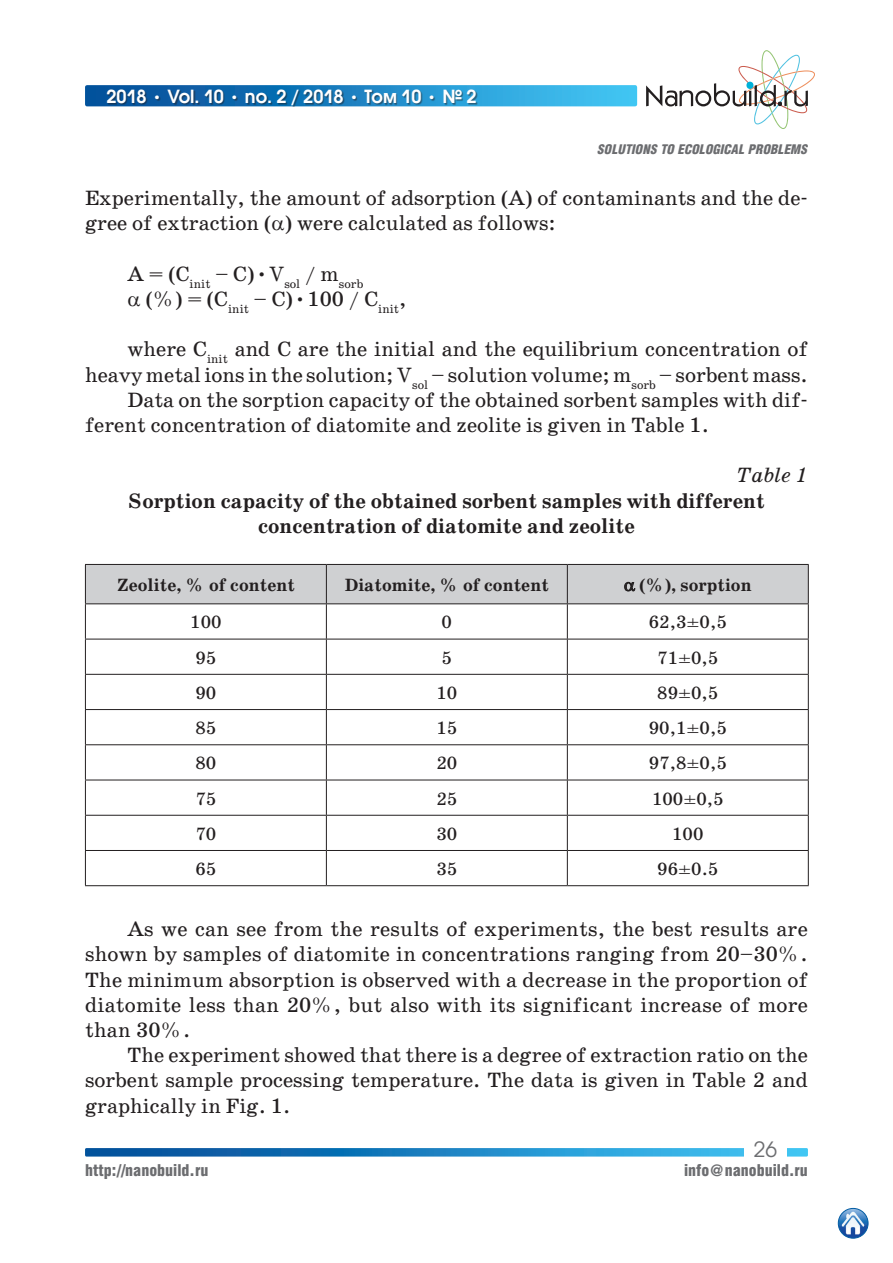
<style>
.page{position:relative;width:893px;height:1263px;background:#fff}
.page>*{position:absolute;margin:0;border:0;box-sizing:border-box;transform-origin:0 0}
.t1{font:21px/25.2px "School Book C";color:#231f20}
.t2{font:700 21px/25.2px "School Book C";color:#231f20;text-align:center}
.t3{font:italic 21px "School Book C";color:#231f20}
.t4{font:21px "Avant Garde Gothic C";color:#6c6d70}
.t5{font:18px "School Book C";color:#231f20}
.t6{font:700 18px "School Book C";color:#231f20}
.t7{font:600 18px "Avant Garde Gothic C";color:#fff}
.t8{font:900 16.5px "Helios Cond";color:#6c6d70}
.t9{font:italic 900 13.5px "Helios Cond";color:#6c6d70}
.s1{font-family:"School Book C";font-weight:700}
</style>
<div class="page">
<svg style="left:85px;top:1148px;width:723px;height:8px"></svg>
<div style="left:744px;top:1137px;width:43px;height:19px;background:#fff"></div>
<svg style="left:85px;top:85px;width:552px;height:21px"></svg>
<div style="left:108px;top:90px;width:370px;height:17px;background:#231f20;opacity:.5"></div>
<svg style="left:646px;top:50px;width:169px;height:79px"></svg>
<img style="left:838px;top:1208px;width:30px;height:30px;border-radius:15px">
<div style="left:838px;top:1208px;width:30px;height:30px;border:1px solid #015ca3;border-radius:50%"></div>
<hr style="left:567px;top:564px;width:242px;height:1px;background:#231f20">
<hr style="left:808px;top:565px;width:1px;height:38px;background:#231f20">
<hr style="left:85px;top:604px;width:1px;height:35px;background:#231f20">
<hr style="left:326px;top:604px;width:1px;height:35px;background:#231f20">
<hr style="left:567px;top:603px;width:242px;height:1px;background:#231f20">
<hr style="left:567px;top:604px;width:1px;height:35px;background:#231f20">
<hr style="left:808px;top:604px;width:1px;height:35px;background:#231f20">
<hr style="left:85px;top:639px;width:241px;height:1px;background:#231f20">
<hr style="left:85px;top:639px;width:1px;height:35px;background:#231f20">
<hr style="left:326px;top:639px;width:241px;height:1px;background:#231f20">
<hr style="left:326px;top:639px;width:1px;height:35px;background:#231f20">
<hr style="left:567px;top:639px;width:242px;height:1px;background:#231f20">
<hr style="left:567px;top:639px;width:1px;height:35px;background:#231f20">
<hr style="left:808px;top:639px;width:1px;height:35px;background:#231f20">
<hr style="left:85px;top:674px;width:241px;height:1px;background:#231f20">
<hr style="left:85px;top:675px;width:1px;height:34px;background:#231f20">
<hr style="left:326px;top:674px;width:241px;height:1px;background:#231f20">
<hr style="left:326px;top:675px;width:1px;height:34px;background:#231f20">
<hr style="left:567px;top:674px;width:242px;height:1px;background:#231f20">
<hr style="left:567px;top:675px;width:1px;height:34px;background:#231f20">
<hr style="left:808px;top:675px;width:1px;height:34px;background:#231f20">
<hr style="left:85px;top:709px;width:241px;height:1px;background:#231f20">
<hr style="left:85px;top:710px;width:1px;height:34px;background:#231f20">
<hr style="left:326px;top:709px;width:241px;height:1px;background:#231f20">
<hr style="left:326px;top:710px;width:1px;height:34px;background:#231f20">
<hr style="left:567px;top:709px;width:242px;height:1px;background:#231f20">
<hr style="left:567px;top:710px;width:1px;height:34px;background:#231f20">
<hr style="left:808px;top:710px;width:1px;height:34px;background:#231f20">
<hr style="left:85px;top:744px;width:241px;height:1px;background:#231f20">
<hr style="left:85px;top:745px;width:1px;height:35px;background:#231f20">
<hr style="left:326px;top:744px;width:241px;height:1px;background:#231f20">
<hr style="left:326px;top:745px;width:1px;height:35px;background:#231f20">
<hr style="left:567px;top:744px;width:242px;height:1px;background:#231f20">
<hr style="left:567px;top:745px;width:1px;height:35px;background:#231f20">
<hr style="left:808px;top:745px;width:1px;height:35px;background:#231f20">
<hr style="left:85px;top:780px;width:241px;height:1px;background:#231f20">
<hr style="left:85px;top:780px;width:1px;height:35px;background:#231f20">
<hr style="left:326px;top:780px;width:241px;height:1px;background:#231f20">
<hr style="left:326px;top:780px;width:1px;height:35px;background:#231f20">
<hr style="left:567px;top:780px;width:242px;height:1px;background:#231f20">
<hr style="left:567px;top:780px;width:1px;height:35px;background:#231f20">
<hr style="left:808px;top:780px;width:1px;height:35px;background:#231f20">
<hr style="left:85px;top:815px;width:241px;height:1px;background:#231f20">
<hr style="left:85px;top:816px;width:1px;height:34px;background:#231f20">
<hr style="left:326px;top:815px;width:241px;height:1px;background:#231f20">
<hr style="left:326px;top:816px;width:1px;height:34px;background:#231f20">
<hr style="left:567px;top:815px;width:242px;height:1px;background:#231f20">
<hr style="left:567px;top:816px;width:1px;height:34px;background:#231f20">
<hr style="left:808px;top:816px;width:1px;height:34px;background:#231f20">
<hr style="left:85px;top:850px;width:241px;height:1px;background:#231f20">
<hr style="left:85px;top:851px;width:1px;height:34px;background:#231f20">
<hr style="left:326px;top:850px;width:241px;height:1px;background:#231f20">
<hr style="left:326px;top:851px;width:1px;height:34px;background:#231f20">
<hr style="left:567px;top:850px;width:242px;height:1px;background:#231f20">
<hr style="left:567px;top:851px;width:1px;height:34px;background:#231f20">
<hr style="left:808px;top:851px;width:1px;height:34px;background:#231f20">
<hr style="left:85px;top:885px;width:241px;height:1px;background:#231f20">
<hr style="left:326px;top:885px;width:241px;height:1px;background:#231f20">
<hr style="left:567px;top:885px;width:242px;height:1px;background:#231f20">
<div style="left:85px;top:564px;width:723px;height:40px;background:#cfd0d2"></div>
<p class="t7" style="left:106px;top:85px;width:372px">2018 <span class="s1">•</span> Vol. 10 <span class="s1">•</span> no. 2 / 2018 <span class="s1">•</span> Том 10 <span class="s1">•</span> № 2</p>
<p class="t9" style="left:598px;top:142px;width:212px">SOLUTIONS TO ECOLOGICAL PROBLEMS</p>
<p class="t1" style="left:85px;top:186px;width:724px">Experimentally, the amount of adsorption (A) of contaminants and the de&shy;gree of extraction ( ) were calculated as follows:</p>
<p class="t1" style="left:146px;top:261px;width:262px;text-indent:-18px">A = (С<sub>init</sub> – С)•V<sub>sol</sub> / m<sub>sorb<br></sub>(%) = (С<sub>init</sub> – С)•100 / С<sub>init</sub>,</p>
<p class="t1" style="left:128px;top:337px;width:682px">where С<sub>init</sub> and С are the initial and the equilibrium concentration of</p>
<p class="t1" style="left:85px;top:362px;width:724px">heavy metal ions in the solution; V<sub>sol</sub> – solution volume; m<sub>sorb</sub> – sorbent mass.</p>
<p class="t1" style="left:128px;top:387px;width:682px">Data on the sorption capacity of the obtained sorbent samples with dif-</p>
<p class="t1" style="left:85px;top:413px;width:625px">ferent concentration of diatomite and zeolite is given in Table 1.</p>
<p class="t3" style="left:736px;top:464px;width:73px">Table 1</p>
<p class="t2" style="left:128px;top:489px;width:638px">Sorption capacity of the obtained sorbent samples with different concentration of diatomite and zeolite</p>
<p class="t6" style="left:117px;top:575px;width:180px">Zeolite, % of content</p>
<p class="t6" style="left:345px;top:575px;width:206px">Diatomite, % of content</p>
<p class="t6" style="left:639px;top:575px;width:114px">(%), sorption</p>
<p class="t5" style="left:190px;top:613px;width:33px">100</p>
<p class="t5" style="left:442px;top:613px;width:12px">0</p>
<p class="t5" style="left:649px;top:613px;width:79px">62,3±0,5</p>
<p class="t5" style="left:195px;top:648px;width:22px">95</p>
<p class="t5" style="left:442px;top:648px;width:12px">5</p>
<p class="t5" style="left:657px;top:648px;width:63px">71±0,5</p>
<p class="t5" style="left:195px;top:683px;width:22px">90</p>
<p class="t5" style="left:436px;top:683px;width:22px">10</p>
<p class="t5" style="left:657px;top:683px;width:63px">89±0,5</p>
<p class="t5" style="left:195px;top:718px;width:22px">85</p>
<p class="t5" style="left:436px;top:718px;width:22px">15</p>
<p class="t5" style="left:649px;top:718px;width:79px">90,1±0,5</p>
<p class="t5" style="left:195px;top:754px;width:22px">80</p>
<p class="t5" style="left:436px;top:754px;width:22px">20</p>
<p class="t5" style="left:649px;top:754px;width:79px">97,8±0,5</p>
<p class="t5" style="left:195px;top:789px;width:22px">75</p>
<p class="t5" style="left:436px;top:789px;width:22px">25</p>
<p class="t5" style="left:652px;top:789px;width:73px">100±0,5</p>
<p class="t5" style="left:195px;top:824px;width:22px">70</p>
<p class="t5" style="left:436px;top:824px;width:22px">30</p>
<p class="t5" style="left:672px;top:824px;width:33px">100</p>
<p class="t5" style="left:195px;top:859px;width:22px">65</p>
<p class="t5" style="left:436px;top:859px;width:22px">35</p>
<p class="t5" style="left:657px;top:859px;width:63px">96±0.5</p>
<p class="t1" style="left:85px;top:917px;width:724px;text-align:justify;text-indent:43px">As we can see from the results of experiments, the best results are shown by samples of diatomite in concentrations ranging from 20–30%.<br>The minimum absorption is observed with a decrease in the proportion of diatomite less than 20%, but also with its significant increase of more than 30%.</p>
<p class="t1" style="left:85px;top:1043px;width:724px;text-align:justify;text-indent:43px">The experiment showed that there is a degree of extraction ratio on the sorbent sample processing temperature. The data is given in Table 2 and graphically in Fig. 1.</p>
<p class="t4" style="left:754px;top:1136px;width:25px">26</p>
<p class="t8" style="left:85px;top:1161px;width:125px">http://nanobuild.ru</p>
<p class="t8" style="left:684px;top:1161px;width:125px">info@nanobuild.ru</p>
</div>
